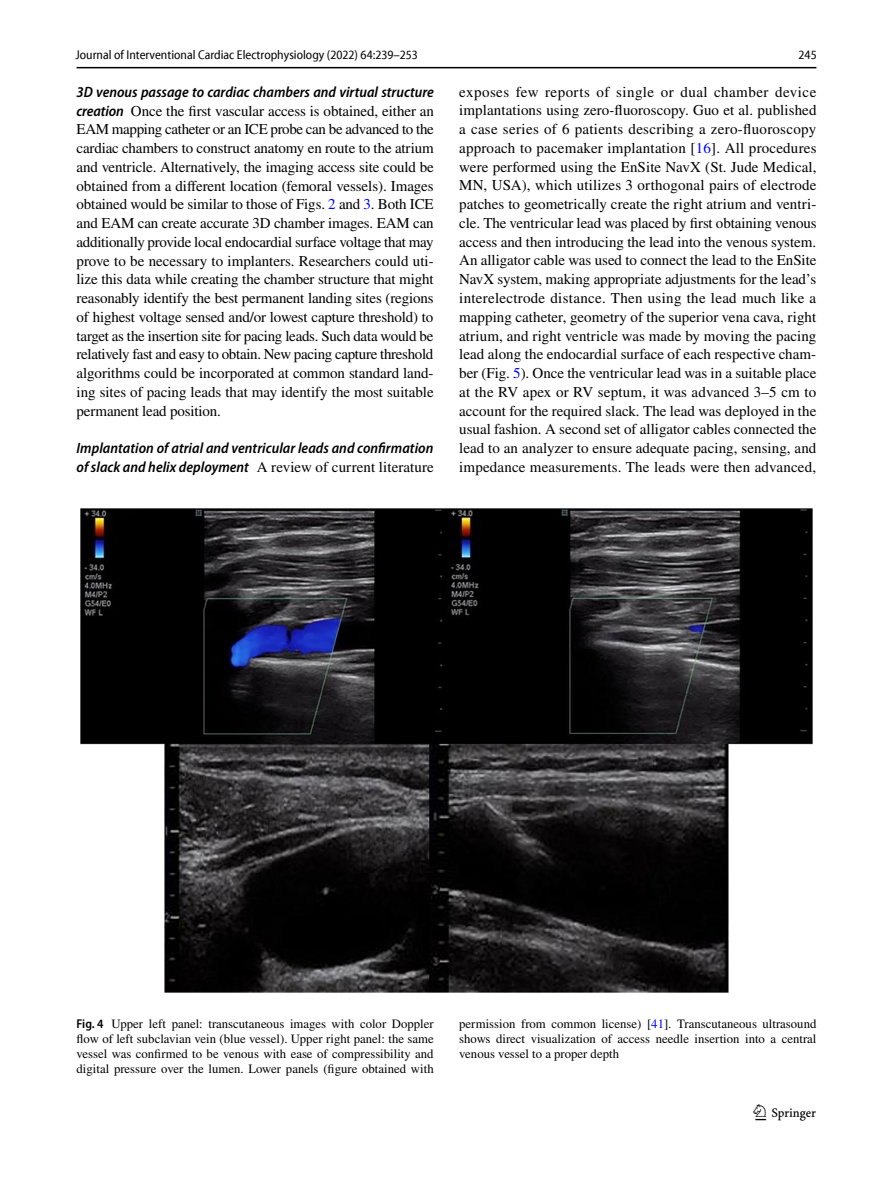
<style>
.page{position:relative;width:893px;height:1187px;background:#fff}
.page>*{position:absolute;margin:0;border:0;box-sizing:border-box;transform-origin:0 0}
.t1{font:22.5px "Springnew Regular 3";color:#000}
.t2{font:15px/18.8px "STIX";letter-spacing:.005em;color:#000;text-align:justify}
.t3{font:italic 600 semi-condensed 15px "Myriad Pro";letter-spacing:.005em;color:#000}
.t4{font:12.75px/15px "STIX";color:#000;text-align:justify}
.t5{font:semi-condensed 12.75px "Myriad Pro Unic";color:#000}
.s1{font-family:"Myriad Pro";font-weight:600;font-style:italic;font-stretch:semi-condensed}
.s2{color:#00f}
.s3{font-family:"Myriad Pro";font-weight:600;font-stretch:semi-condensed}
</style>
<div class="page">
<hr style="left:77px;top:67px;width:739px;height:1px;background:#000">
<img style="left:81px;top:508px;width:731px;height:484px">
<p class="t5" style="left:76px;top:50px;width:344px">Journal of Interventional Cardiac Electrophysiology (2022) 64:239–253</p>
<p class="t5" style="left:798px;top:50px;width:20px">245</p>
<p class="t3" style="left:77px;top:84px;width:359px">3D venous passage to cardiac chambers and virtual structure</p>
<p class="t2" style="left:77px;top:102px;width:359px"><span class="s1">creation</span> Once the first vascular access is obtained, either an EAM mapping catheter or an ICE probe can be advanced to the cardiac chambers to construct anatomy en route to the atrium and ventricle. Alternatively, the imaging access site could be obtained from a different location (femoral vessels). Images obtained would be similar to those of Figs. <span class="s2">2</span> and <span class="s2">3</span>. Both ICE and EAM can create accurate 3D chamber images. EAM can additionally provide local endocardial surface voltage that may prove to be necessary to implanters. Researchers could uti&shy;lize this data while creating the chamber structure that might reasonably identify the best permanent landing sites (regions of highest voltage sensed and/or lowest capture threshold) to target as the insertion site for pacing leads. Such data would be relatively fast and easy to obtain. New pacing capture threshold algorithms could be incorporated at common standard land&shy;ing sites of pacing leads that may identify the most suitable permanent lead position.</p>
<p class="t3" style="left:77px;top:440px;width:358px">Implantation of atrial and ventricular leads and confirmation</p>
<p class="t2" style="left:77px;top:458px;width:359px"><span class="s1">of slack and helix deployment</span> A review of current literature</p>
<p class="t2" style="left:459px;top:83px;width:359px">exposes few reports of single or dual chamber device implantations using zero-fluoroscopy. Guo et al. published a case series of 6 patients describing a zero-fluoroscopy approach to pacemaker implantation [<span class="s2">16</span>]. All procedures were performed using the EnSite NavX (St. Jude Medical, MN, USA), which utilizes 3 orthogonal pairs of electrode patches to geometrically create the right atrium and ventri&shy;cle. The ventricular lead was placed by first obtaining venous access and then introducing the lead into the venous system.<br>An alligator cable was used to connect the lead to the EnSite NavX system, making appropriate adjustments for the lead’s interelectrode distance. Then using the lead much like a mapping catheter, geometry of the superior vena cava, right atrium, and right ventricle was made by moving the pacing lead along the endocardial surface of each respective cham&shy;ber (Fig. <span class="s2">5</span>). Once the ventricular lead was in a suitable place at the RV apex or RV septum, it was advanced 3–5 cm to account for the required slack. The lead was deployed in the usual fashion. A second set of alligator cables connected the lead to an analyzer to ensure adequate pacing, sensing, and impedance measurements. The leads were then advanced,</p>
<p class="t4" style="left:77px;top:1016px;width:359px"><span class="s3">Fig. 4</span> Upper left panel: transcutaneous images with color Doppler flow of left subclavian vein (blue vessel). Upper right panel: the same vessel was confirmed to be venous with ease of compressibility and digital pressure over the lumen. Lower panels (figure obtained with</p>
<p class="t4" style="left:459px;top:1016px;width:359px">permission from common license) [<span class="s2">41</span>]. Transcutaneous ultrasound shows direct visualization of access needle insertion into a central venous vessel to a proper depth</p>
<h1 class="t1" style="left:755px;top:1104px;width:62px">1 3</h1>
</div>
